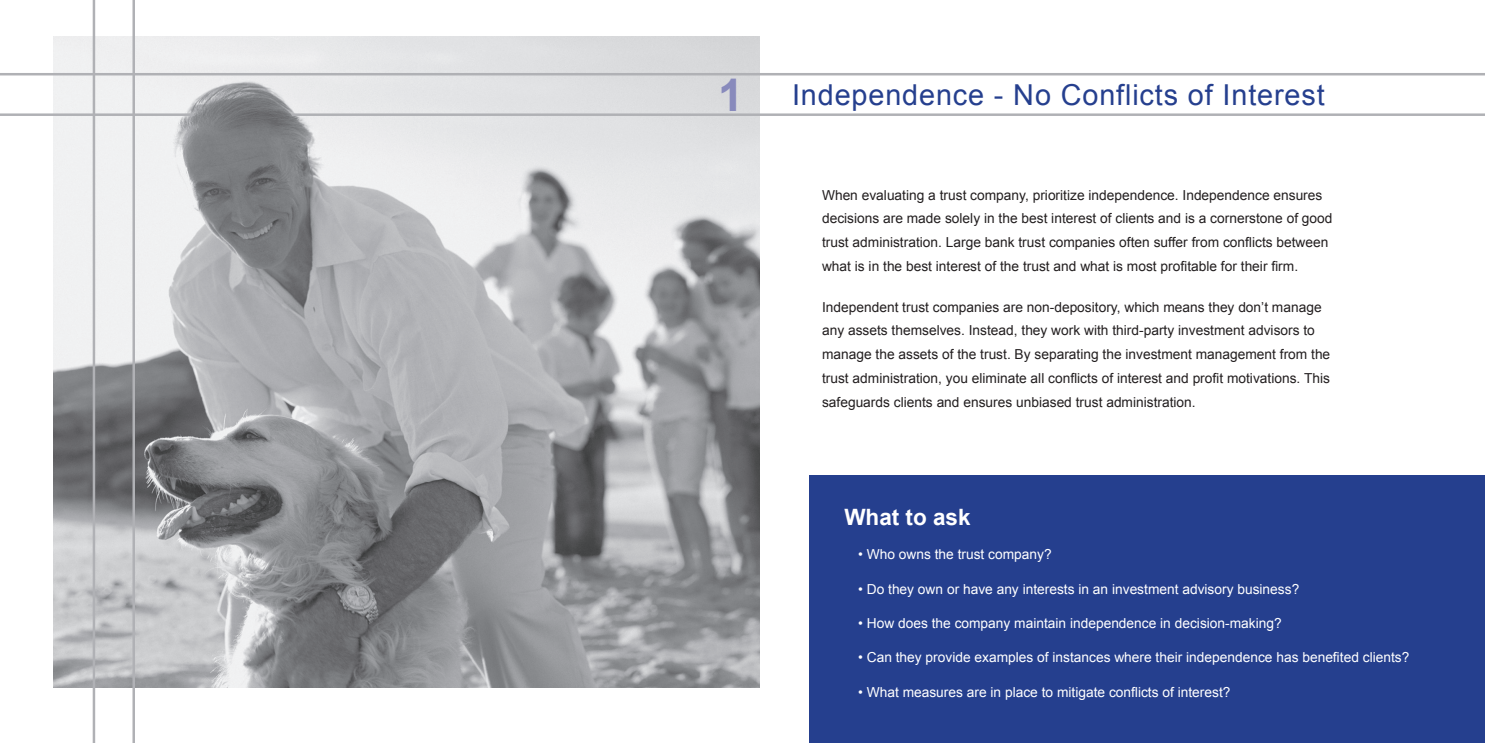
<style>
.page{position:relative;width:1485px;height:743px;background:#fff}
.page>*{position:absolute;margin:0;border:0;box-sizing:border-box;transform-origin:0 0}
.t1{font:700 45px "Arial";color:#888abc}
.t2{font:28.88px "Arial";letter-spacing:.03em;color:#253f8e}
.t3{font:700 22.5px "Arial";color:#fff}
.t4{font:13.75px/23.8px "Arial";color:#231f20}
.t5{font:13.75px "Arial";color:#fff}
</style>
<div class="page">
<div style="left:809px;top:476px;width:676px;height:266px;background:#253f8e"></div>
<img style="left:53px;top:37px;width:707px;height:650px">
<hr style="left:0;top:73px;width:1485px;height:2px;background:#b0b1b5">
<hr style="left:0;top:113px;width:194px;height:3px;background:#b0b1b5">
<hr style="left:292px;top:113px;width:1193px;height:3px;background:#b0b1b5">
<hr style="left:93px;top:0;width:2px;height:742px;background:#b0b1b5">
<hr style="left:132px;top:0;width:3px;height:742px;background:#b0b1b5">
<h1 class="t1" style="left:718px;top:65px;width:27px">1</h1>
<h2 class="t2" style="left:792px;top:75px;width:534px">Independence - No Conflicts of Interest</h2>
<p class="t4" style="left:822px;top:183px;width:512px">When evaluating a trust company, prioritize independence. Independence ensures decisions are made solely in the best interest of clients and is a cornerstone of good trust administration. Large bank trust companies often suffer from conflicts between what is in the best interest of the trust and what is most profitable for their firm.</p>
<p class="t4" style="left:822px;top:295px;width:510px">Independent trust companies are non-depository, which means they don’t manage any assets themselves. Instead, they work with third-party investment advisors to manage the assets of the trust. By separating the investment management from the trust administration, you eliminate all conflicts of interest and profit motivations. This safeguards clients and ensures unbiased trust administration.</p>
<h3 class="t3" style="left:844px;top:502px;width:128px">What to ask</h3>
<p class="t5" style="left:858px;top:545px;width:195px">• Who owns the trust company?</p>
<p class="t5" style="left:858px;top:579px;width:443px">• Do they own or have any interests in an investment advisory business?</p>
<p class="t5" style="left:858px;top:614px;width:425px">• How does the company maintain independence in decision-making?</p>
<p class="t5" style="left:858px;top:648px;width:553px">• Can they provide examples of instances where their independence has benefited clients?</p>
<p class="t5" style="left:858px;top:682px;width:374px">• What measures are in place to mitigate conflicts of interest?</p>
</div>
